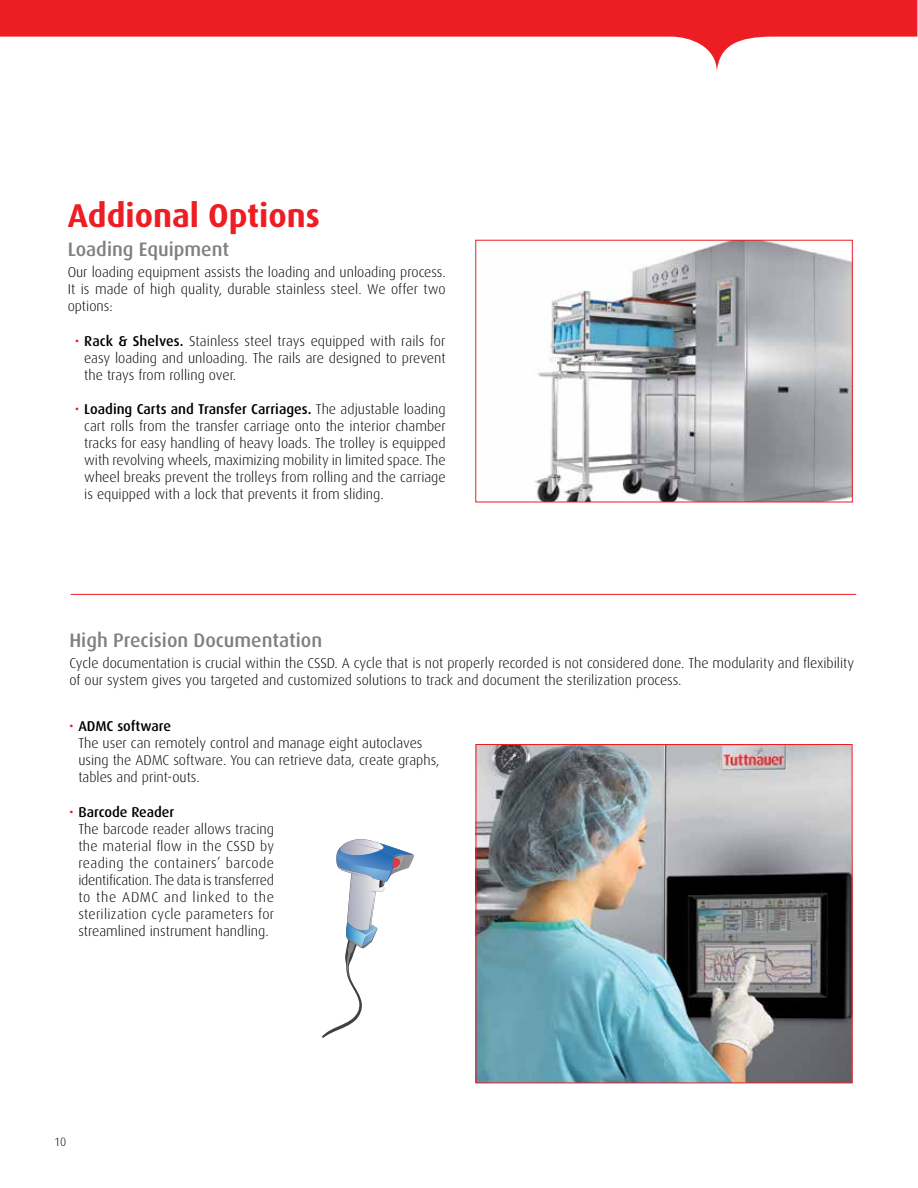
<style>
.page{position:relative;width:918px;height:1188px;background:#fff}
.page>*{position:absolute;margin:0;border:0;box-sizing:border-box;transform-origin:0 0}
.t1{font:700 33px "Dax";color:#ed1d24}
.t2{font:500 19.5px "Dax";color:#808080}
.t3{font:300 14.25px/17.1px "Dax";color:#000}
.t4{font:300 12px "Dax";color:#000}
.s1{font-weight:400;color:#ed1d24}
.s2{font-weight:500}
</style>
<div class="page">
<img style="left:478px;top:746px;width:373px;height:335px">
<div style="left:476px;top:744px;width:377px;height:339px;border:1px solid #ed1d24"></div>
<img style="left:535px;top:242px;width:316px;height:258px">
<div style="left:476px;top:240px;width:377px;height:262px;border:1px solid #ed1d24"></div>
<hr style="left:71px;top:594px;width:785px;height:1px;background:#ed1d24">
<svg style="left:322px;top:839px;width:92px;height:199px"></svg>
<svg style="left:0;top:0;width:917px;height:72px;fill:#ed1d24"></svg>
<h1 class="t1" style="left:68px;top:197px;width:254px">Addional Options</h1>
<h2 class="t2" style="left:68px;top:238px;width:163px">Loading Equipment</h2>
<p class="t3" style="left:68px;top:264px;width:380px;text-align:justify">Our loading equipment assists the loading and unloading process.<br>It is made of high quality, durable stainless steel. We offer two options:</p>
<p class="t3" style="left:84px;top:332px;width:363px;text-align:justify;text-indent:-9px"><span class="s1">•</span> <span class="s2">Rack &amp; Shelves.</span> Stainless steel trays equipped with rails for easy loading and unloading. The rails are designed to prevent the trays from rolling over.</p>
<p class="t3" style="left:84px;top:401px;width:363px;text-align:justify;text-indent:-9px"><span class="s1">•</span> <span class="s2">Loading Carts and Transfer Carriages.</span> The adjustable loading cart rolls from the transfer carriage onto the interior chamber tracks for easy handling of heavy loads. The trolley is equipped with revolving wheels, maximizing mobility in limited space. The wheel breaks prevent the trolleys from rolling and the carriage is equipped with a lock that prevents it from sliding.</p>
<h2 class="t2" style="left:69px;top:629px;width:254px">High Precision Documentation</h2>
<p class="t3" style="left:69px;top:655px;width:786px">Cycle documentation is crucial within the CSSD. A cycle that is not properly recorded is not considered done. The modularity and flexibility of our system gives you targeted and customized solutions to track and document the sterilization process.</p>
<p class="t3" style="left:78px;top:718px;width:363px;text-indent:-9px"><span class="s1">•</span> <span class="s2">ADMC software<br></span>The user can remotely control and manage eight autoclaves using the ADMC software. You can retrieve data, create graphs, tables and print-outs.</p>
<p class="t3" style="left:78px;top:803px;width:197px;text-indent:-9px"><span class="s1">•</span> <span class="s2">Barcode Reader<br></span>The barcode reader allows tracing the material flow in the CSSD by reading the containers’ barcode identification. The data is transferred to the ADMC and linked to the sterilization cycle parameters for streamlined instrument handling.</p>
<p class="t4" style="left:54px;top:1135px;width:14px">10</p>
</div>
